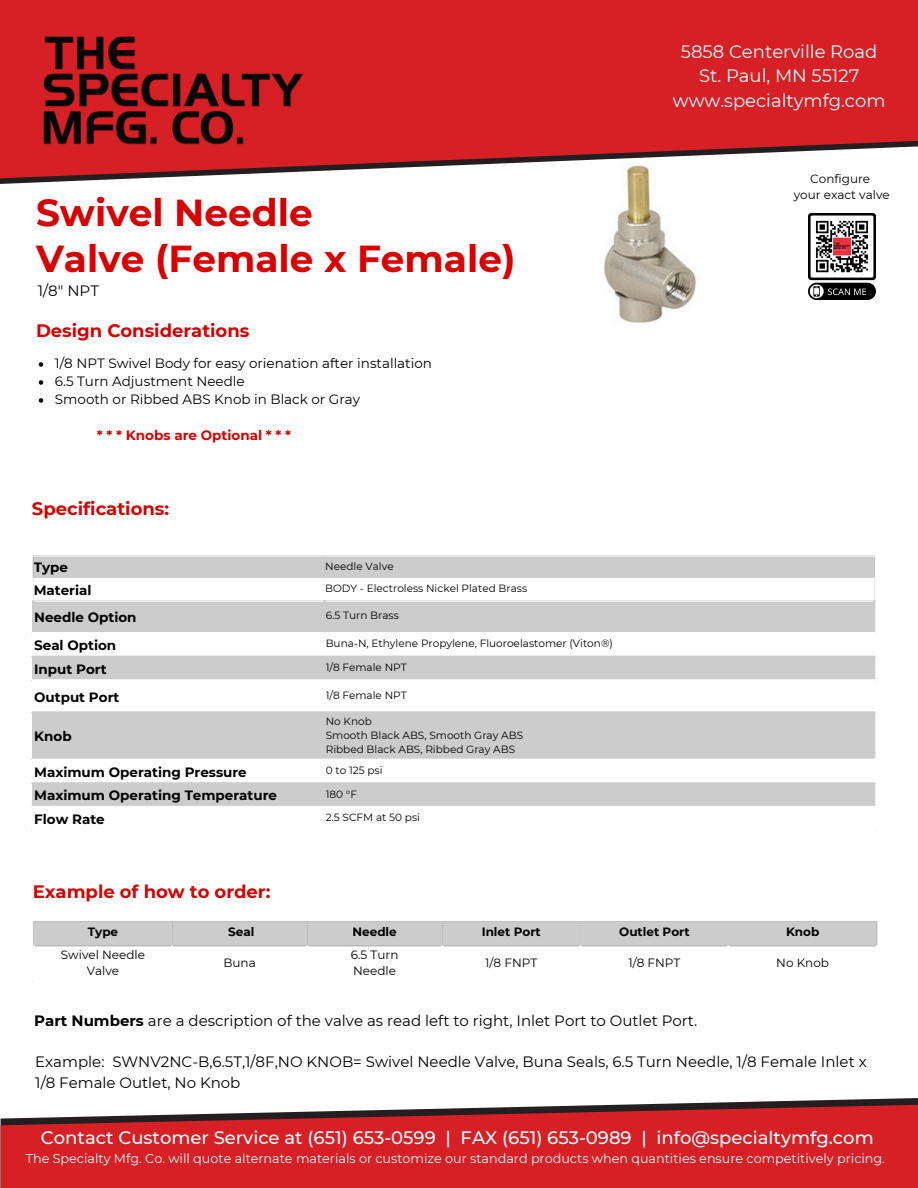
<style>
.page{position:relative;width:918px;height:1188px;background:#fff}
.page>*{position:absolute;margin:0;border:0;box-sizing:border-box;transform-origin:0 0}
.t1{font:700 37.5px/46.2px "Montserrat";color:#d80100}
.t2{font:500 18px "Montserrat";color:#fff}
.t3{font:700 18px "Montserrat";color:#d80100}
.t4{font:18px/24.8px "Montserrat";color:#fff;text-align:center}
.t5{font:15px/20.2px "Montserrat";color:#000}
.t6{font:700 13.5px "Montserrat";color:#000}
.t7{font:13.5px "Montserrat";color:#000}
.t8{font:700 13.5px "Montserrat";color:#d80100}
.t9{font:12.75px "Montserrat";color:#fff}
.t10{font:12px "Montserrat";color:#000}
.t11{font:700 12px "Montserrat";color:#000}
.t12{font:10.5px "Montserrat";color:#000}
.s1{font-weight:700}
</style>
<div class="page">
<svg style="left:0;top:0;width:918px;height:179px;background:#d43439"></svg>
<svg style="left:609px;top:1098px;width:309px;height:7px"></svg>
<svg style="left:1px;top:1105px;width:917px;height:83px;background:#cc2b31"></svg>
<img style="left:26px;top:21px;width:290px;height:157px">
<div style="left:33px;top:922px;width:844px;height:23px;background:#ccc"></div>
<hr style="left:33px;top:921px;width:844px;height:1px;background:#ccc">
<hr style="left:35px;top:945px;width:841px;height:2px;background:#ccc">
<hr style="left:171px;top:945px;width:2px;height:36px;background:#fff">
<hr style="left:306px;top:945px;width:2px;height:36px;background:#fff">
<hr style="left:441px;top:945px;width:2px;height:36px;background:#fff">
<hr style="left:579px;top:945px;width:3px;height:36px;background:#fff">
<hr style="left:727px;top:945px;width:3px;height:36px;background:#fff">
<div style="left:34px;top:557px;width:840px;height:21px;background:#ccc"></div>
<svg style="left:34px;top:602px;width:839px;height:204px;fill:#ccc"></svg>
<svg style="left:33px;top:557px;width:1px;height:43px"></svg>
<svg style="left:324px;top:557px;width:1px;height:21px"></svg>
<svg style="left:874px;top:557px;width:1px;height:43px"></svg>
<hr style="left:33px;top:578px;width:842px;height:1px;background:#fff">
<hr style="left:32px;top:600px;width:2px;height:32px;background:#ccc">
<hr style="left:32px;top:658px;width:2px;height:21px;background:#ccc">
<hr style="left:32px;top:714px;width:2px;height:45px;background:#ccc">
<hr style="left:32px;top:784px;width:2px;height:22px;background:#ccc">
<hr style="left:323px;top:600px;width:3px;height:32px;background:#ccc">
<hr style="left:323px;top:658px;width:3px;height:21px;background:#ccc">
<hr style="left:323px;top:714px;width:3px;height:45px;background:#ccc">
<hr style="left:323px;top:784px;width:3px;height:22px;background:#ccc">
<hr style="left:873px;top:600px;width:2px;height:32px;background:#ccc">
<hr style="left:873px;top:658px;width:2px;height:21px;background:#ccc">
<hr style="left:873px;top:714px;width:2px;height:45px;background:#ccc">
<hr style="left:873px;top:784px;width:2px;height:22px;background:#ccc">
<hr style="left:32px;top:656px;width:843px;height:2px;background:#ccc">
<hr style="left:32px;top:711px;width:843px;height:3px;background:#ccc">
<hr style="left:32px;top:782px;width:843px;height:2px;background:#ccc">
<hr style="left:323px;top:634px;width:3px;height:22px;background:#fff">
<hr style="left:323px;top:681px;width:3px;height:30px;background:#fff">
<hr style="left:323px;top:761px;width:3px;height:21px;background:#fff">
<hr style="left:32px;top:632px;width:843px;height:2px;background:#fff">
<hr style="left:32px;top:679px;width:843px;height:2px;background:#fff">
<hr style="left:32px;top:759px;width:843px;height:2px;background:#fff">
<img style="left:808px;top:213px;width:68px;height:87px">
<img style="left:602px;top:164px;width:96px;height:159px">
<svg style="left:39px;top:362px;width:4px;height:5px"></svg>
<svg style="left:39px;top:380px;width:4px;height:5px"></svg>
<svg style="left:39px;top:398px;width:4px;height:5px"></svg>
<p class="t1" style="left:36px;top:189px;width:481px">Swivel Needle<br>Valve (Female x Female)</p>
<p class="t5" style="left:38px;top:280px;width:63px">1/8" NPT</p>
<p class="t3" style="left:36px;top:320px;width:215px">Design Considerations</p>
<p class="t7" style="left:55px;top:355px;width:379px">1/8 NPT Swivel Body for easy orienation after installation</p>
<p class="t7" style="left:55px;top:373px;width:191px">6.5 Turn Adjustment Needle</p>
<p class="t7" style="left:55px;top:391px;width:307px">Smooth or Ribbed ABS Knob in Black or Gray</p>
<p class="t8" style="left:97px;top:427px;width:196px">* * * Knobs are Optional * * *</p>
<h5 class="t3" style="left:32px;top:498px;width:139px">Specifications:</h5>
<p class="t6" style="left:34px;top:559px;width:36px">Type</p>
<p class="t12" style="left:325px;top:560px;width:70px">Needle Valve</p>
<p class="t6" style="left:34px;top:582px;width:59px">Material</p>
<p class="t12" style="left:325px;top:582px;width:204px">BODY - Electroless Nickel Plated Brass</p>
<p class="t6" style="left:34px;top:609px;width:104px">Needle Option</p>
<p class="t12" style="left:326px;top:609px;width:75px">6.5 Turn Brass</p>
<p class="t6" style="left:34px;top:637px;width:84px">Seal Option</p>
<p class="t12" style="left:326px;top:637px;width:289px">Buna-N, Ethylene Propylene, Fluoroelastomer (Viton®)</p>
<p class="t6" style="left:34px;top:661px;width:74px">Input Port</p>
<p class="t12" style="left:326px;top:661px;width:83px">1/8 Female NPT</p>
<p class="t6" style="left:34px;top:689px;width:87px">Output Port</p>
<p class="t12" style="left:326px;top:689px;width:83px">1/8 Female NPT</p>
<p class="t6" style="left:34px;top:728px;width:39px">Knob</p>
<p class="t12" style="left:326px;top:715px;width:48px">No Knob</p>
<p class="t12" style="left:326px;top:729px;width:199px">Smooth Black ABS, Smooth Gray ABS</p>
<p class="t12" style="left:326px;top:743px;width:191px">Ribbed Black ABS, Ribbed Gray ABS</p>
<p class="t6" style="left:34px;top:764px;width:214px">Maximum Operating Pressure</p>
<p class="t12" style="left:326px;top:764px;width:58px">0 to 125 psi</p>
<p class="t6" style="left:34px;top:787px;width:244px">Maximum Operating Temperature</p>
<p class="t12" style="left:326px;top:787px;width:33px">180 °F</p>
<p class="t6" style="left:34px;top:811px;width:72px">Flow Rate</p>
<h2 class="t12" style="left:326px;top:811px;width:96px">2.5 SCFM at 50 psi</h2>
<p class="t3" style="left:33px;top:880px;width:239px">Example of how to order:</p>
<p class="t4" style="left:673px;top:39px;width:214px">5858 Centerville Road<br>St. Paul, MN 55127 www.specialtymfg.com</p>
<h5 class="t10" style="left:810px;top:172px;width:61px">Configure</h5>
<h2 class="t10" style="left:794px;top:188px;width:98px">your exact valve</h2>
<h3 class="t11" style="left:88px;top:925px;width:32px">Type</h3>
<p class="t11" style="left:228px;top:925px;width:28px">Seal</p>
<p class="t11" style="left:353px;top:925px;width:46px">Needle</p>
<p class="t11" style="left:482px;top:925px;width:61px">Inlet Port</p>
<h1 class="t11" style="left:619px;top:925px;width:72px">Outlet Port</h1>
<p class="t11" style="left:786px;top:925px;width:35px">Knob</p>
<h4 class="t10" style="left:61px;top:947px;width:86px">Swivel Needle</h4>
<h2 class="t10" style="left:87px;top:963px;width:34px">Valve</h2>
<p class="t10" style="left:351px;top:947px;width:49px">6.5 Turn</p>
<p class="t10" style="left:353px;top:963px;width:44px">Needle</p>
<h6 class="t10" style="left:485px;top:955px;width:54px">1/8 FNPT</h6>
<h2 class="t10" style="left:628px;top:955px;width:54px">1/8 FNPT</h2>
<p class="t10" style="left:776px;top:955px;width:54px">No Knob</p>
<p class="t10" style="left:223px;top:955px;width:34px">Buna</p>
<p class="t5" style="left:34px;top:1011px;width:665px"><span class="s1">Part Numbers</span> are a description of the valve as read left to right, Inlet Port to Outlet Port.</p>
<p class="t5" style="left:35px;top:1052px;width:833px">Example: SWNV2NC-B,6.5T,1/8F,NO KNOB= Swivel Needle Valve, Buna Seals, 6.5 Turn Needle, 1/8 Female Inlet x<br>1/8 Female Outlet, No Knob</p>
<p class="t2" style="left:41px;top:1127px;width:834px">Contact Customer Service at (651) 653-0599 | FAX (651) 653-0989 | info@specialtymfg.com</p>
<p class="t9" style="left:26px;top:1150px;width:861px">The Specialty Mfg. Co. will quote alternate materials or customize our standard products when quantities ensure competitively pricing.</p>
</div>
